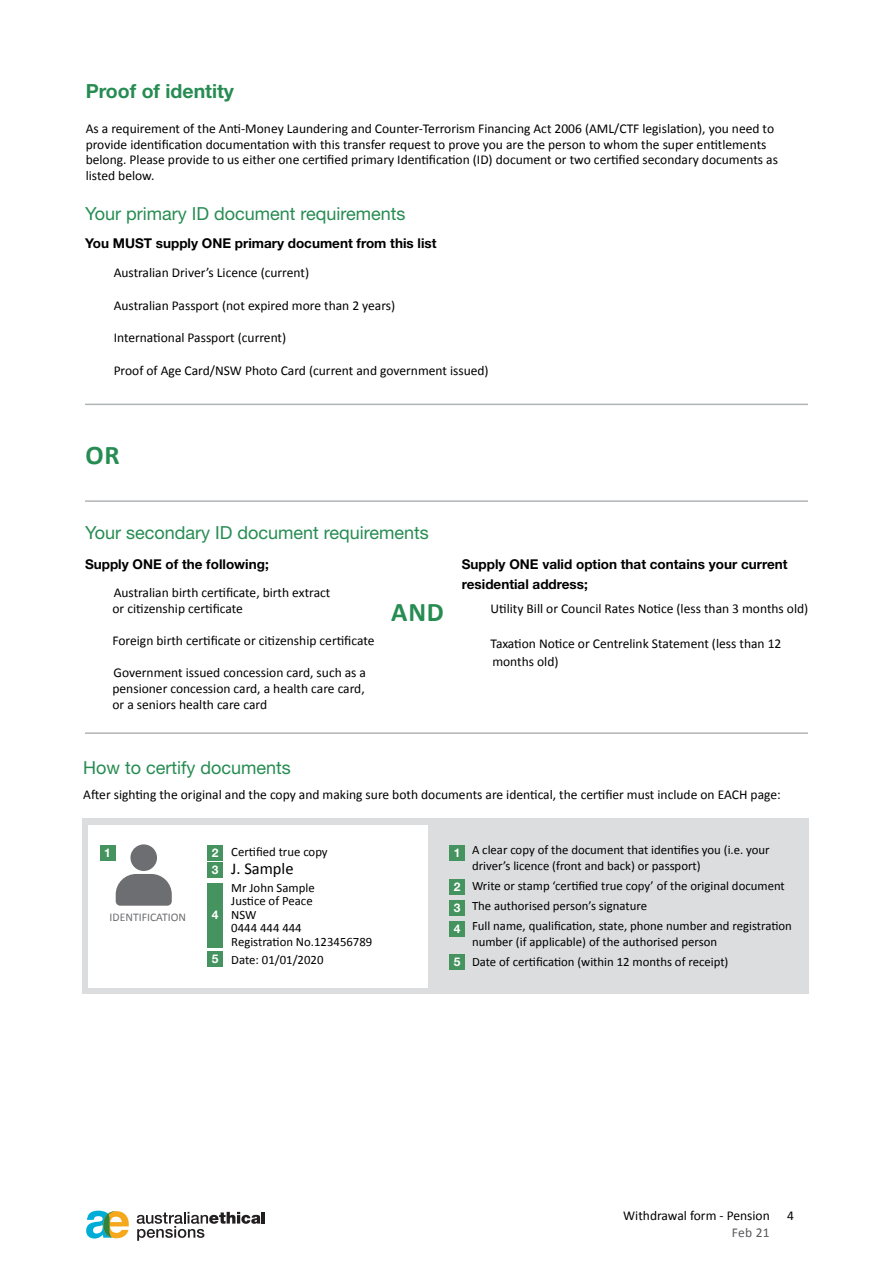
<style>
.page{position:relative;width:893px;height:1263px;background:#fff}
.page>*{position:absolute;margin:0;border:0;box-sizing:border-box;transform-origin:0 0}
.t1{font:700 27px "Calibri";color:#268c52}
.t2{font:700 19.5px "Helvetica Neue LT Std";color:#268c52}
.t3{font:18px "Helvetica Neue LT Std";color:#268c52}
.t4{font:16.5px "Calibri";color:#000}
.t5{font:13.5px/15.8px "Calibri";color:#000}
.t6{font:700 13.5px/20.2px "Helvetica Neue LT Std";color:#000}
.t7{font:13.5px "Calibri";color:#58595b}
.t8{font:12.75px/13.5px "Calibri";color:#000}
.t9{font:700 12px "Helvetica Neue LT Std";color:#fff}
.t10{font:11.7px "Calibri";color:#6d6e71}
</style>
<div class="page">
<hr style="left:85px;top:500px;width:723px;height:2px;background:#b1b4b6">
<hr style="left:85px;top:732px;width:723px;height:2px;background:#b1b4b6">
<hr style="left:85px;top:404px;width:723px;height:1px;background:#b1b4b6">
<div style="left:82px;top:818px;width:726px;height:176px;background:#dcddde"></div>
<div style="left:88px;top:825px;width:339px;height:163px;background:#fff"></div>
<svg style="left:116px;top:844px;width:56px;height:62px"></svg>
<div style="left:100px;top:845px;width:15px;height:15px;background:#45935f"></div>
<div style="left:449px;top:845px;width:16px;height:15px;background:#45935f"></div>
<div style="left:449px;top:879px;width:16px;height:16px;background:#45935f"></div>
<div style="left:207px;top:845px;width:16px;height:15px;background:#45935f"></div>
<div style="left:449px;top:900px;width:16px;height:16px;background:#45935f"></div>
<div style="left:207px;top:862px;width:16px;height:16px;background:#45935f"></div>
<div style="left:207px;top:883px;width:16px;height:65px;background:#45935f"></div>
<div style="left:449px;top:921px;width:16px;height:16px;background:#45935f"></div>
<div style="left:449px;top:954px;width:16px;height:16px;background:#45935f"></div>
<div style="left:207px;top:951px;width:16px;height:16px;background:#45935f"></div>
<svg style="left:86px;top:1211px;width:43px;height:27px"></svg>
<svg style="left:137px;top:1212px;width:128px;height:29px"></svg>
<h2 class="t2" style="left:86px;top:79px;width:150px">Proof of identity</h2>
<p class="t5" style="left:86px;top:121px;width:694px">As a requirement of the Anti-Money Laundering and Counter-Terrorism Financing Act 2006 (AML/CTF legislation), you need to provide identification documentation with this transfer request to prove you are the person to whom the super entitlements belong. Please provide to us either one certified primary Identification (ID) document or two certified secondary documents as listed below.</p>
<h3 class="t3" style="left:85px;top:202px;width:322px">Your primary ID document requirements</h3>
<p class="t6" style="left:85px;top:233px;width:353px">You MUST supply ONE primary document from this list</p>
<p class="t5" style="left:114px;top:264px;width:197px">Australian Driver’s Licence (current)</p>
<p class="t5" style="left:114px;top:297px;width:283px">Australian Passport (not expired more than 2 years)</p>
<p class="t5" style="left:114px;top:330px;width:174px">International Passport (current)</p>
<p class="t5" style="left:114px;top:363px;width:377px">Proof of Age Card/NSW Photo Card (current and government issued)</p>
<h1 class="t1" style="left:86px;top:437px;width:35px">OR</h1>
<h3 class="t3" style="left:85px;top:522px;width:345px">Your secondary ID document requirements</h3>
<p class="t6" style="left:85px;top:554px;width:185px">Supply ONE of the following;</p>
<p class="t5" style="left:112px;top:585px;width:219px">Australian birth certificate, birth extract or citizenship certificate</p>
<p class="t5" style="left:112px;top:632px;width:263px">Foreign birth certificate or citizenship certificate</p>
<p class="t5" style="left:112px;top:665px;width:255px;text-align:justify">Government issued concession card, such as a pensioner concession card, a health care card, or a seniors health care card</p>
<h1 class="t1" style="left:391px;top:595px;width:54px">AND</h1>
<p class="t6" style="left:462px;top:554px;width:327px">Supply ONE valid option that contains your current residential address;</p>
<p class="t5" style="left:490px;top:601px;width:319px">Utility Bill or Council Rates Notice (less than 3 months old)</p>
<p class="t5" style="left:490px;top:635px;width:292px;line-height:18px">Taxation Notice or Centrelink Statement (less than 12 months old)</p>
<h3 class="t3" style="left:83px;top:757px;width:209px">How to certify documents</h3>
<p class="t5" style="left:83px;top:786px;width:699px">After sighting the original and the copy and making sure both documents are identical, the certifier must include on EACH page:</p>
<p class="t8" style="left:231px;top:845px;width:98px">Certified true copy</p>
<p class="t4" style="left:231px;top:858px;width:64px">J. Sample</p>
<p class="t8" style="left:231px;top:881px;width:142px">Mr John Sample<br>Justice of Peace<br>NSW<br>0444 444 444<br>Registration No.123456789</p>
<p class="t8" style="left:231px;top:953px;width:94px">Date: 01/01/2020</p>
<p class="t9" style="left:212px;top:845px;width:8px">2</p>
<p class="t9" style="left:104px;top:845px;width:8px">1</p>
<p class="t9" style="left:454px;top:845px;width:8px">1</p>
<p class="t9" style="left:454px;top:879px;width:8px">2</p>
<p class="t9" style="left:212px;top:862px;width:8px">3</p>
<p class="t9" style="left:212px;top:907px;width:8px">4</p>
<p class="t9" style="left:454px;top:900px;width:8px">3</p>
<p class="t10" style="left:110px;top:910px;width:78px">IDENTIFICATION</p>
<p class="t9" style="left:454px;top:921px;width:8px">4</p>
<p class="t9" style="left:212px;top:951px;width:8px">5</p>
<p class="t9" style="left:454px;top:954px;width:8px">5</p>
<p class="t8" style="left:472px;top:842px;width:299px;line-height:15.8px">A clear copy of the document that identifies you (i.e. your driver’s licence (front and back) or passport)</p>
<p class="t8" style="left:472px;top:876px;width:321px;line-height:20px">Write or stamp ‘certified true copy’ of the original document<br>The authorised person’s signature<br>Full name, qualification, state, phone number and registration</p>
<p class="t8" style="left:472px;top:932px;width:258px;line-height:20px">number (if applicable) of the authorised person<br>Date of certification (within 12 months of receipt)</p>
<p class="t5" style="left:623px;top:1207px;width:148px">Withdrawal form - Pension</p>
<p class="t5" style="left:787px;top:1207px;width:8px">4</p>
<p class="t7" style="left:732px;top:1223px;width:39px">Feb 21</p>
</div>
